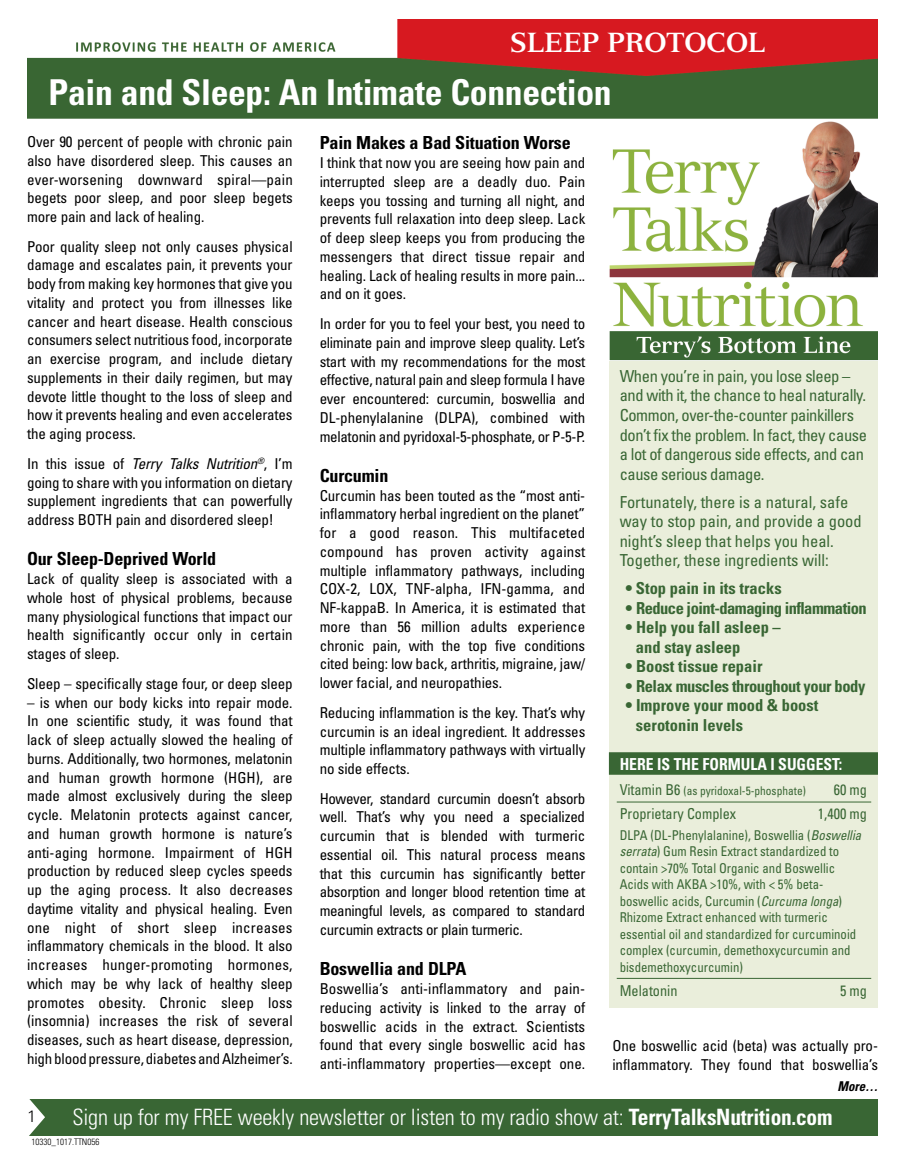
<style>
.page{position:relative;width:905px;height:1175px;background:#fff}
.page>*{position:absolute;margin:0;border:0;box-sizing:border-box;transform-origin:0 0}
.t1{font:700 condensed 35.7px "Univers";letter-spacing:-.01em;color:#fff}
.t2{font:700 27px "Versailles";letter-spacing:-.02em;color:#fff}
.t3{font:300 condensed 22.5px "Univers";letter-spacing:-.01em;color:#fff}
.t4{font:700 condensed 18px "Univers";letter-spacing:-.01em;color:#000}
.t5{font:condensed 16.5px/19.5px "Univers";letter-spacing:-.025em;color:#396634}
.t6{font:condensed 16.5px/19.5px "Univers";color:#396634}
.t7{font:700 condensed 16.5px/19.5px "Univers";color:#396634}
.t8{font:700 condensed 16.5px "Univers";letter-spacing:-.03em;color:#396634}
.t9{font:700 condensed 16.5px "Univers";letter-spacing:-.025em;color:#396634}
.t10{font:700 condensed 16.5px "Univers";color:#fff;scale:.95 1}
.t11{font:300 16.5px "Univers";color:#000}
.t12{font:condensed 15px/18.8px "Univers";letter-spacing:-.01em;color:#000;text-align:justify}
.t13{font:condensed 15px "Univers";color:#396634;scale:.95 1}
.t14{font:condensed 13.5px/16.5px "Univers";color:#396634;scale:.95 1}
.t15{font:italic 700 condensed 13.5px "Univers";color:#000;scale:.95 1}
.t16{font:condensed 12px "Univers";color:#396634;scale:.95 1}
.t17{font:300 condensed 9px "Univers";color:#000}
.s1{font-style:italic}
.s2{font-size:15px}
.s3{font-weight:700}
</style>
<div class="page">
<div style="left:609px;top:358px;width:269px;height:649px;background:#eaeedb"></div>
<div style="left:27px;top:1099px;width:851px;height:36px;background:#396634"></div>
<svg style="left:27px;top:1099px;width:18px;height:37px"></svg>
<img style="left:27px;top:19px;width:851px;height:341px">
<div style="left:609px;top:752px;width:269px;height:22px;background:#396634"></div>
<hr style="left:616px;top:801px;width:255px;height:1px;background:#396634">
<hr style="left:616px;top:978px;width:255px;height:1px;background:#396634">
<h2 class="t2" style="left:510px;top:26px;width:257px">SLEEP PROTOCOL</h2>
<h1 class="t1" style="left:49px;top:70px;width:564px">Pain and Sleep: An Intimate Connection</h1>
<p class="t12" style="left:27px;top:132px;width:267px">Over 90 percent of people with chronic pain also have disordered sleep. This causes an ever-worsening downward spiral—pain begets poor sleep, and poor sleep begets more pain and lack of healing.</p>
<p class="t12" style="left:27px;top:237px;width:267px">Poor quality sleep not only causes physical damage and escalates pain, it prevents your body from making key hormones that give you vitality and protect you from illnesses like cancer and heart disease. Health conscious consumers select nutritious food, incorporate an exercise program, and include dietary supplements in their daily regimen, but may devote little thought to the loss of sleep and how it prevents healing and even accelerates the aging process.</p>
<p class="t12" style="left:27px;top:454px;width:267px">In this issue of <span class="s1">Terry Talks Nutrition</span><sup>®</sup>, I’m going to share with you information on dietary supplement ingredients that can powerfully address BOTH pain and disordered sleep!</p>
<p class="t4" style="left:27px;top:548px;width:191px">Our Sleep-Deprived World</p>
<p class="t12" style="left:27px;top:569px;width:267px">Lack of quality sleep is associated with a whole host of physical problems, because many physiological functions that impact our health significantly occur only in certain stages of sleep.</p>
<p class="t12" style="left:27px;top:674px;width:267px">Sleep – specifically stage four, or deep sleep</p>
<p class="t12" style="left:27px;top:692px;width:267px">– is when our body kicks into repair mode.<br>In one scientific study, it was found that lack of sleep actually slowed the healing of burns. Additionally, two hormones, melatonin and human growth hormone (HGH), are made almost exclusively during the sleep cycle. Melatonin protects against cancer, and human growth hormone is nature’s anti-aging hormone. Impairment of HGH production by reduced sleep cycles speeds up the aging process. It also decreases daytime vitality and physical healing. Even one night of short sleep increases inflammatory chemicals in the blood. It also increases hunger-promoting hormones, which may be why lack of healthy sleep promotes obesity. Chronic sleep loss (insomnia) increases the risk of several diseases, such as heart disease, depression, high blood pressure, diabetes and Alzheimer’s.</p>
<p class="t4" style="left:320px;top:132px;width:252px">Pain Makes a Bad Situation Worse</p>
<p class="t12" style="left:320px;top:153px;width:267px">I think that now you are seeing how pain and interrupted sleep are a deadly duo. Pain keeps you tossing and turning all night, and prevents full relaxation into deep sleep. Lack of deep sleep keeps you from producing the messengers that direct tissue repair and healing. Lack of healing results in more pain... and on it goes.</p>
<p class="t12" style="left:320px;top:314px;width:267px">In order for you to feel your best, you need to eliminate pain and improve sleep quality. Let’s start with my recommendations for the most effective, natural pain and sleep formula I have ever encountered: curcumin, boswellia and DL-phenylalanine (DLPA), combined with melatonin and pyridoxal-5-phosphate, or P-5-P.</p>
<p class="t4" style="left:320px;top:464px;width:70px">Curcumin</p>
<p class="t12" style="left:320px;top:486px;width:267px">Curcumin has been touted as the “most anti&shy;inflammatory herbal ingredient on the planet” for a good reason. This multifaceted compound has proven activity against multiple inflammatory pathways, including COX-2, LOX, TNF-alpha, IFN-gamma, and NF-kappaB. In America, it is estimated that more than 56 million adults experience chronic pain, with the top five conditions cited being: low back, arthritis, migraine, jaw/ lower facial, and neuropathies.</p>
<p class="t12" style="left:320px;top:703px;width:267px">Reducing inflammation is the key. That’s why curcumin is an ideal ingredient. It addresses multiple inflammatory pathways with virtually no side effects.</p>
<p class="t12" style="left:320px;top:788px;width:267px">However, standard curcumin doesn’t absorb well. That’s why you need a specialized curcumin that is blended with turmeric essential oil. This natural process means that this curcumin has significantly better absorption and longer blood retention time at meaningful levels, as compared to standard curcumin extracts or plain turmeric.</p>
<p class="t4" style="left:320px;top:957px;width:148px">Boswellia and DLPA</p>
<p class="t12" style="left:320px;top:979px;width:267px">Boswellia’s anti-inflammatory and pain&shy;reducing activity is linked to the array of boswellic acids in the extract. Scientists found that every single boswellic acid has anti-inflammatory properties—except one.</p>
<p class="t5" style="left:619px;top:366px;width:249px">When you’re in pain, you lose sleep – and with it, the chance to heal naturally.<br>Common, over-the-counter painkillers don’t fix the problem. In fact, they cause a lot of dangerous side effects, and can cause serious damage.</p>
<p class="t6" style="left:619px;top:492px;width:243px">Fortunately, there is a natural, safe way to stop pain, and provide a good night’s sleep that helps you heal.<br>Together, these ingredients will:</p>
<p class="t7" style="left:625px;top:578px;width:158px">• Stop pain in its tracks</p>
<p class="t8" style="left:625px;top:598px;width:243px">• Reduce joint-damaging inflammation</p>
<p class="t7" style="left:636px;top:617px;width:146px;text-indent:-11px">• Help you fall asleep – and stay asleep</p>
<p class="t7" style="left:625px;top:656px;width:139px">• Boost tissue repair</p>
<p class="t9" style="left:625px;top:676px;width:241px">• Relax muscles throughout your body</p>
<p class="t7" style="left:636px;top:695px;width:184px;text-indent:-11px">• Improve your mood &amp; boost serotonin levels</p>
<p class="t10" style="left:619px;top:754px;width:236px">HERE IS THE FORMULA I SUGGEST:</p>
<p class="t16" style="left:619px;top:783px;width:197px"><span class="s2">Vitamin B6</span> (as pyridoxal-5-phosphate)</p>
<p class="t13" style="left:833px;top:780px;width:36px">60 mg</p>
<p class="t13" style="left:619px;top:804px;width:124px">Proprietary Complex</p>
<p class="t13" style="left:818px;top:804px;width:53px">1,400 mg</p>
<p class="t14" style="left:619px;top:826px;width:256px">DLPA (DL-Phenylalanine), Boswellia (<span class="s1">Boswellia serrata</span>) Gum Resin Extract standardized to contain &gt;70% Total Organic and Boswellic Acids with AKBA &gt;10%, with &lt; 5% beta&shy;boswellic acids, Curcumin (<span class="s1">Curcuma longa</span>)<br>Rhizome Extract enhanced with turmeric essential oil and standardized for curcuminoid complex (curcumin, demethoxycurcumin and bisdemethoxycurcumin)</p>
<p class="t13" style="left:619px;top:981px;width:62px">Melatonin</p>
<p class="t13" style="left:840px;top:981px;width:30px">5 mg</p>
<p class="t12" style="left:612px;top:1036px;width:267px">One boswellic acid (beta) was actually pro&shy;inflammatory. They found that boswellia’s</p>
<p class="t15" style="left:837px;top:1078px;width:44px">More…</p>
<h3 class="t3" style="left:72px;top:1103px;width:761px">Sign up for my FREE weekly newsletter or listen to my radio show at: <span class="s3">TerryTalksNutrition.com</span></h3>
<p class="t17" style="left:32px;top:1136px;width:69px">10330_1017.TTN056</p>
<p class="t11" style="left:27px;top:1106px;width:11px">1</p>
</div>
